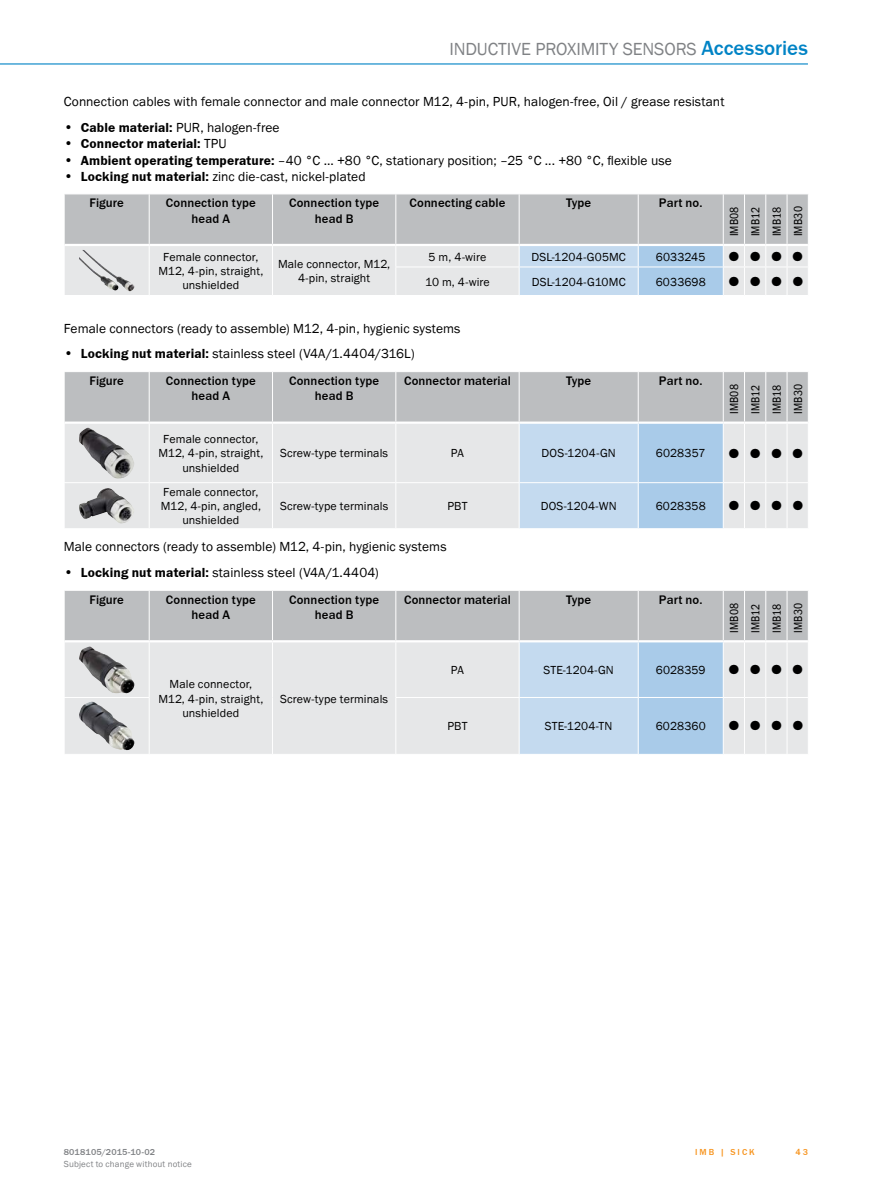
<style>
.page{position:relative;width:893px;height:1188px;background:#fff}
.page>*{position:absolute;margin:0;border:0;box-sizing:border-box;transform-origin:0 0}
.t1{font:500 21px "SICK Franklin";letter-spacing:.005em;color:#0083c5}
.t2{font:18px "SICK Franklin";color:#808285}
.t3{font:13.5px "SICK Franklin";letter-spacing:.005em;color:#000}
.t4{font:700 13.5px "SICK Franklin";letter-spacing:.01em;color:#000}
.t5{font:500 12.75px/15.3px "SICK Franklin";letter-spacing:.01em;color:#000;text-align:center}
.t6{font:12px/14.4px "SICK Franklin";letter-spacing:.01em;color:#000;text-align:center}
.t7{font:12px/21.3px "SICK Franklin Condensed";letter-spacing:.01em;color:#000;text-align:justify}
.t8{font:9px "SICK Franklin";letter-spacing:.02em;color:#808285}
.t9{font:500 9px "SICK Franklin";letter-spacing:.02em;color:#808285}
.t10{font:500 9px "SICK Franklin";letter-spacing:.225em;color:#f7941e}
.s1{font-size:14.25px}
.s2{font-weight:700}
.s3{font-weight:400;font-size:14.25px}
.s4{font-weight:400}
</style>
<div class="page">
<hr style="left:0;top:63px;width:808px;height:2px;background:#0083c5">
<svg style="left:64px;top:194px;width:744px;height:101px"></svg>
<svg style="left:64px;top:372px;width:744px;height:157px"></svg>
<svg style="left:64px;top:590px;width:744px;height:164px"></svg>
<h2 class="t2" style="left:449px;top:38px;width:15px">Inductive</h2>
<h2 class="t2" style="left:535px;top:38px;width:51px">proximity</h2>
<h2 class="t2" style="left:623px;top:38px;width:12px">sensors</h2>
<h1 class="t1" style="left:701px;top:35px;width:108px">Accessories</h1>
<p class="t3" style="left:64px;top:93px;width:662px">Connection cables with female connector and male connector M12, 4-pin, PUR, halogen-free, Oil / grease resistant</p>
<p class="t3" style="left:64px;top:119px;width:217px"><span class="s1">•</span> <span class="s2">Cable material:</span> PUR, halogen-free</p>
<p class="t4" style="left:64px;top:136px;width:164px"><span class="s3">•</span> Connector material: <span class="s4">TPU</span></p>
<p class="t3" style="left:64px;top:152px;width:610px"><span class="s1">•</span> <span class="s2">Ambient operating temperature:</span> –40 °C ... +80 °C, stationary position; –25 °C ... +80 °C, flexible use</p>
<p class="t3" style="left:64px;top:168px;width:303px"><span class="s1">•</span> <span class="s2">Locking nut material:</span> zinc die-cast, nickel-plated</p>
<p class="t5" style="left:89px;top:196px;width:36px">Figure</p>
<p class="t5" style="left:166px;top:196px;width:92px">Connection type head A</p>
<p class="t5" style="left:289px;top:196px;width:92px">Connection type head B</p>
<p class="t5" style="left:409px;top:196px;width:98px">Connecting cable</p>
<p class="t5" style="left:566px;top:196px;width:27px">Type</p>
<p class="t5" style="left:659px;top:196px;width:45px">Part no.</p>
<p class="t7" style="left:724px;top:236px;width:32px;rotate:-90deg">IMB08<br>IMB12<br>IMB18<br>IMB30</p>
<p class="t6" style="left:429px;top:250px;width:59px">5 m, 4-wire</p>
<p class="t6" style="left:531px;top:250px;width:96px">DSL-1204-G05MC</p>
<p class="t6" style="left:656px;top:250px;width:51px">6033245</p>
<p class="t6" style="left:425px;top:275px;width:66px">10 m, 4-wire</p>
<p class="t6" style="left:532px;top:275px;width:95px">DSL-1204-G10MC</p>
<p class="t6" style="left:656px;top:275px;width:52px">6033698</p>
<p class="t3" style="left:64px;top:320px;width:398px">Female connectors (ready to assemble) M12, 4-pin, hygienic systems</p>
<p class="t3" style="left:64px;top:346px;width:352px"><span class="s1">•</span> <span class="s2">Locking nut material:</span> stainless steel (V4A/1.4404/316L)</p>
<p class="t5" style="left:89px;top:373px;width:36px">Figure</p>
<p class="t5" style="left:166px;top:373px;width:92px">Connection type head A</p>
<p class="t5" style="left:289px;top:373px;width:92px">Connection type head B</p>
<p class="t5" style="left:404px;top:373px;width:108px">Connector material</p>
<p class="t5" style="left:566px;top:373px;width:27px">Type</p>
<p class="t5" style="left:659px;top:373px;width:45px">Part no.</p>
<p class="t6" style="left:158px;top:250px;width:107px">Female connector,<br>M12, 4-pin, straight, unshielded</p>
<p class="t6" style="left:278px;top:257px;width:114px">Male connector, M12,<br>4-pin, straight</p>
<p class="t6" style="left:158px;top:432px;width:107px">Female connector,<br>M12, 4-pin, straight, unshielded</p>
<p class="t6" style="left:280px;top:446px;width:110px">Screw-type terminals</p>
<p class="t6" style="left:451px;top:446px;width:15px">PA</p>
<p class="t6" style="left:542px;top:446px;width:76px">DOS-1204-GN</p>
<p class="t6" style="left:656px;top:446px;width:51px">6028357</p>
<p class="t6" style="left:161px;top:485px;width:102px">Female connector,<br>M12, 4-pin, angled, unshielded</p>
<p class="t6" style="left:280px;top:499px;width:110px">Screw-type terminals</p>
<p class="t6" style="left:447px;top:499px;width:22px">PBT</p>
<p class="t6" style="left:541px;top:499px;width:77px">DOS-1204-WN</p>
<p class="t6" style="left:656px;top:499px;width:52px">6028358</p>
<p class="t3" style="left:64px;top:538px;width:384px">Male connectors (ready to assemble) M12, 4-pin, hygienic systems</p>
<p class="t3" style="left:64px;top:564px;width:316px"><span class="s1">•</span> <span class="s2">Locking nut material:</span> stainless steel (V4A/1.4404)</p>
<p class="t5" style="left:89px;top:592px;width:36px">Figure</p>
<p class="t5" style="left:166px;top:592px;width:92px">Connection type head A</p>
<p class="t5" style="left:289px;top:592px;width:92px">Connection type head B</p>
<p class="t5" style="left:404px;top:592px;width:108px">Connector material</p>
<p class="t5" style="left:566px;top:592px;width:27px">Type</p>
<p class="t5" style="left:659px;top:592px;width:45px">Part no.</p>
<p class="t6" style="left:158px;top:677px;width:107px">Male connector,<br>M12, 4-pin, straight, unshielded</p>
<p class="t6" style="left:280px;top:692px;width:110px">Screw-type terminals</p>
<p class="t6" style="left:451px;top:663px;width:15px">PA</p>
<p class="t6" style="left:543px;top:663px;width:72px">STE-1204-GN</p>
<p class="t6" style="left:656px;top:663px;width:51px">6028359</p>
<p class="t6" style="left:447px;top:719px;width:22px">PBT</p>
<p class="t6" style="left:545px;top:719px;width:69px">STE-1204-TN</p>
<p class="t6" style="left:656px;top:719px;width:51px">6028360</p>
<p class="t7" style="left:724px;top:414px;width:32px;rotate:-90deg">IMB08<br>IMB12<br>IMB18<br>IMB30</p>
<p class="t7" style="left:724px;top:633px;width:32px;rotate:-90deg">IMB08<br>IMB12<br>IMB18<br>IMB30</p>
<p class="t9" style="left:64px;top:1146px;width:93px">8018105/2015-10-02</p>
<p class="t10" style="left:695px;top:1146px;width:61px">IMB | SICK</p>
<p class="t8" style="left:64px;top:1159px;width:130px">Subject to change without notice</p>
<p class="t10" style="left:795px;top:1146px;width:14px">43</p>
</div>
